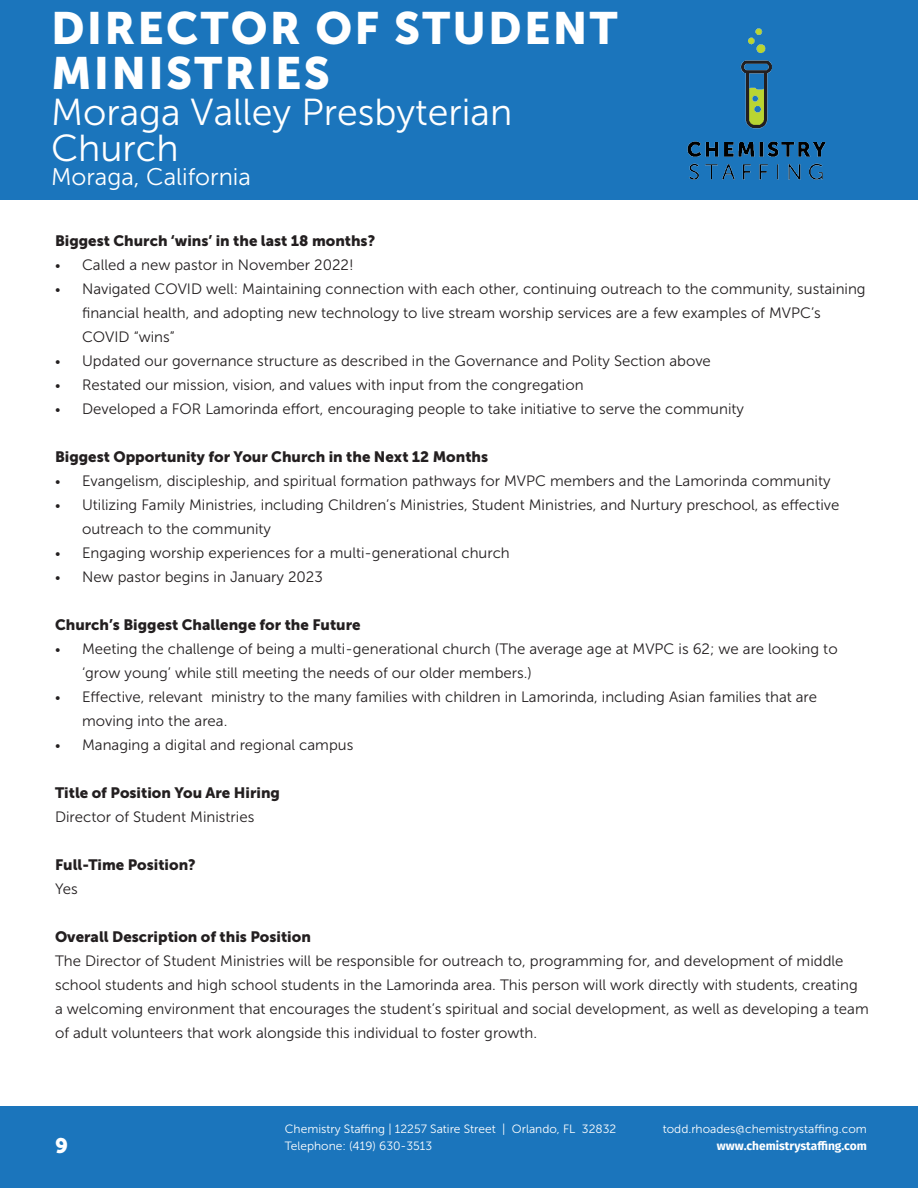
<style>
.page{position:relative;width:918px;height:1188px;background:#fff}
.page>*{position:absolute;margin:0;border:0;box-sizing:border-box;transform-origin:0 0}
.t1{font:45px/45px "Museo Sans 900";letter-spacing:.05em;color:#fff}
.t2{font:37.5px/36px "Museo Sans 300";color:#fff}
.t3{font:24px "Museo Sans 300";color:#fff}
.t4{font:21px "Museo Sans 900";color:#fff}
.t5{font:15px/24px "Museo Sans 300";color:#231f20}
.t6{font:15px "Museo Sans 900";color:#231f20}
.t7{font:12px/16.5px "Museo Sans 300";color:#fff}
.t8{font:700 12px "Fira Sans";color:#fff}
.s1{font-size:13.5px}
</style>
<div class="page">
<div style="left:0;top:1107px;width:918px;height:81px;background:#1b75bc"></div>
<div style="left:0;top:0;width:918px;height:200px;background:#1b75bc"></div>
<img style="left:633px;top:0;width:234px;height:193px">
<h1 class="t1" style="left:51px;top:6px;width:568px">DIRECTOR OF STUDENT<br>MINISTRIES</h1>
<h2 class="t2" style="left:51px;top:95px;width:463px">Moraga Valley Presbyterian<br>Church</h2>
<h3 class="t3" style="left:51px;top:164px;width:201px">Moraga, California</h3>
<p class="t6" style="left:55px;top:232px;width:322px">Biggest Church ‘wins’ in the last 18 months?</p>
<p class="t5" style="left:55px;top:253px;width:300px"><span class="s1">•</span> Called a new pastor in November 2022!</p>
<p class="t5" style="left:82px;top:277px;width:785px;text-indent:-27px"><span class="s1">•</span> Navigated COVID well: Maintaining connection with each other, continuing outreach to the community, sustaining financial health, and adopting new technology to live stream worship services are a few examples of MVPC’s<br>COVID “wins”</p>
<p class="t5" style="left:55px;top:349px;width:657px"><span class="s1">•</span> Updated our governance structure as described in the Governance and Polity Section above</p>
<p class="t5" style="left:55px;top:373px;width:530px"><span class="s1">•</span> Restated our mission, vision, and values with input from the congregation</p>
<p class="t5" style="left:55px;top:397px;width:690px"><span class="s1">•</span> Developed a FOR Lamorinda effort, encouraging people to take initiative to serve the community</p>
<p class="t6" style="left:55px;top:448px;width:435px">Biggest Opportunity for Your Church in the Next 12 Months</p>
<p class="t5" style="left:55px;top:469px;width:777px"><span class="s1">•</span> Evangelism, discipleship, and spiritual formation pathways for MVPC members and the Lamorinda community</p>
<p class="t5" style="left:82px;top:493px;width:759px;text-indent:-27px"><span class="s1">•</span> Utilizing Family Ministries, including Children’s Ministries, Student Ministries, and Nurtury preschool, as effective outreach to the community</p>
<p class="t5" style="left:55px;top:541px;width:456px"><span class="s1">•</span> Engaging worship experiences for a multi-generational church</p>
<p class="t5" style="left:55px;top:565px;width:269px"><span class="s1">•</span> New pastor begins in January 2023</p>
<p class="t6" style="left:55px;top:616px;width:307px">Church’s Biggest Challenge for the Future</p>
<p class="t5" style="left:82px;top:637px;width:757px;text-indent:-27px"><span class="s1">•</span> Meeting the challenge of being a multi-generational church (The average age at MVPC is 62; we are looking to ‘grow young’ while still meeting the needs of our older members.)</p>
<p class="t5" style="left:82px;top:685px;width:737px;text-indent:-27px"><span class="s1">•</span> Effective, relevant ministry to the many families with children in Lamorinda, including Asian families that are moving into the area.</p>
<p class="t5" style="left:55px;top:733px;width:300px"><span class="s1">•</span> Managing a digital and regional campus</p>
<p class="t6" style="left:55px;top:784px;width:226px">Title of Position You Are Hiring</p>
<p class="t5" style="left:55px;top:805px;width:201px">Director of Student Ministries</p>
<p class="t6" style="left:55px;top:856px;width:142px">Full-Time Position?</p>
<p class="t5" style="left:55px;top:877px;width:24px">Yes</p>
<p class="t6" style="left:55px;top:928px;width:257px">Overall Description of this Position</p>
<p class="t5" style="left:55px;top:949px;width:815px">The Director of Student Ministries will be responsible for outreach to, programming for, and development of middle school students and high school students in the Lamorinda area. This person will work directly with students, creating a welcoming environment that encourages the student’s spiritual and social development, as well as developing a team of adult volunteers that work alongside this individual to foster growth.</p>
<h3 class="t4" style="left:55px;top:1133px;width:14px">9</h3>
<p class="t7" style="left:285px;top:1121px;width:333px">Chemistry Staffing | 12257 Satire Street | Orlando, FL 32832<br>Telephone: (419) 630-3513</p>
<p class="t7" style="left:663px;top:1121px;width:206px">todd.rhoades@chemistrystaffing.com</p>
<p class="t8" style="left:717px;top:1135px;width:151px">www.chemistrystaffing.com</p>
</div>
